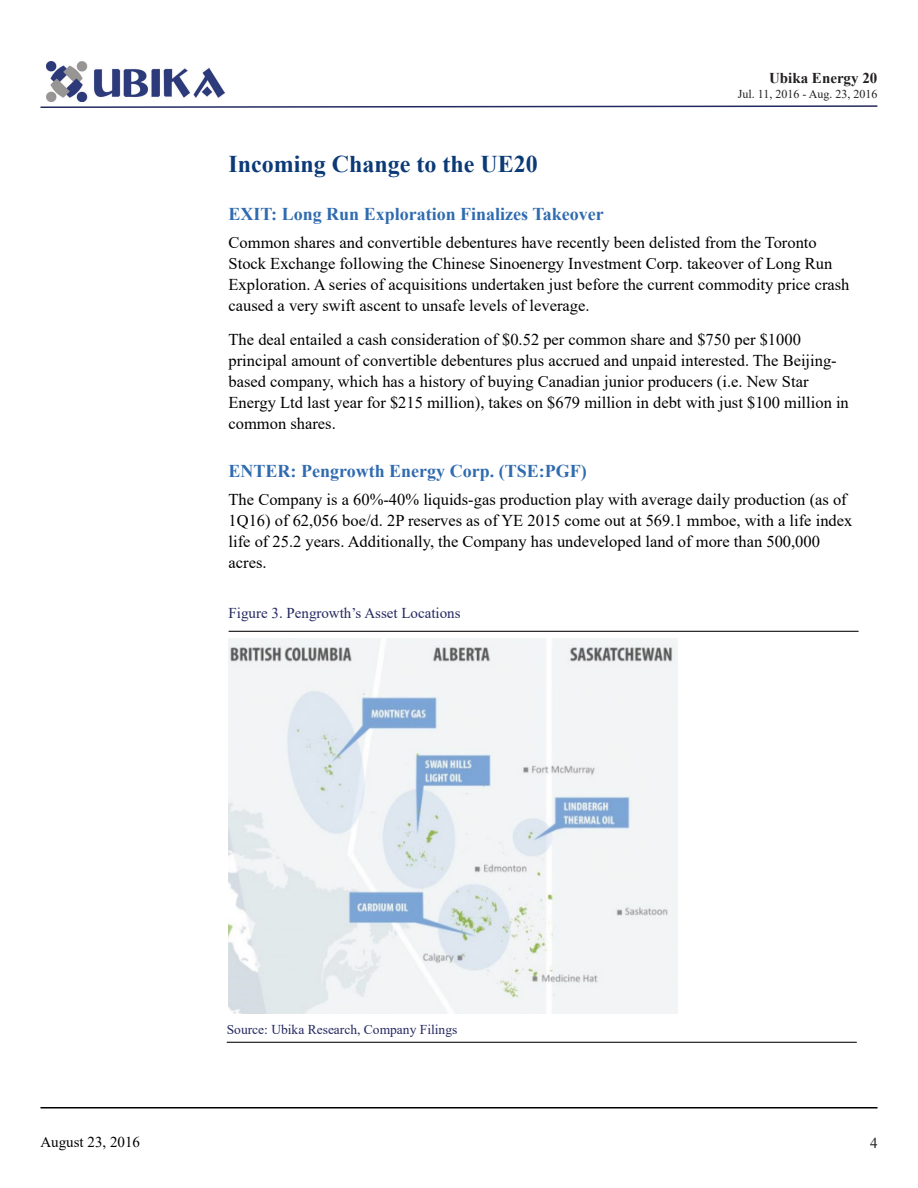
<style>
.page{position:relative;width:918px;height:1188px;background:#fff}
.page>*{position:absolute;margin:0;border:0;box-sizing:border-box;transform-origin:0 0}
.Heading_1{font:700 24px "Times New Roman";color:#0b3a76}
.Heading_2{font:700 18px "Times New Roman";color:#306baf}
.Body_text{font:16.5px/21px "Times New Roman";color:#000}
.Body_text-2{font:15px "Times New Roman";color:#242860}
.t1{font:700 15px "Times New Roman";color:#231f20}
.t2{font:15px "Times New Roman";color:#000}
.t3{font:15px "Times New Roman";color:#231f20}
.Body_text-3{font:13.5px "Times New Roman";color:#242860}
.t4{font:12px "Times New Roman";color:#231f20}
</style>
<div class="page">
<img style="left:47px;top:61px;width:178px;height:41px">
<svg style="left:40px;top:105px;width:838px;height:3px"></svg>
<hr style="left:40px;top:1107px;width:838px;height:1px;background:#000">
<hr style="left:229px;top:631px;width:630px;height:1px;background:#000">
<hr style="left:227px;top:1042px;width:630px;height:1px;background:#000">
<img style="left:229px;top:638px;width:449px;height:376px">
<p class="t1" style="left:769px;top:68px;width:110px">Ubika Energy 20</p>
<p class="t4" style="left:738px;top:85px;width:141px">Jul. 11, 2016 - Aug. 23, 2016</p>
<p class="Heading_1" style="left:229px;top:146px;width:311px">Incoming Change to the UE20</p>
<p class="Heading_2" style="left:229px;top:201px;width:377px">EXIT: Long Run Exploration Finalizes Takeover</p>
<p class="Body_text" style="left:229px;top:231px;width:622px">Common shares and convertible debentures have recently been delisted from the Toronto Stock Exchange following the Chinese Sinoenergy Investment Corp. takeover of Long Run Exploration. A series of acquisitions undertaken just before the current commodity price crash caused a very swift ascent to unsafe levels of leverage.</p>
<p class="Body_text" style="left:229px;top:328px;width:622px">The deal entailed a cash consideration of $0.52 per common share and $750 per $1000 principal amount of convertible debentures plus accrued and unpaid interested. The Beijing&shy;based company, which has a history of buying Canadian junior producers (i.e. New Star Energy Ltd last year for $215 million), takes on $679 million in debt with just $100 million in common shares.</p>
<p class="Heading_2" style="left:229px;top:458px;width:360px">ENTER: Pengrowth Energy Corp. (TSE:PGF)</p>
<p class="Body_text" style="left:229px;top:488px;width:625px">The Company is a 60%-40% liquids-gas production play with average daily production (as of 1Q16) of 62,056 boe/d. 2P reserves as of YE 2015 come out at 569.1 mmboe, with a life index life of 25.2 years. Additionally, the Company has undeveloped land of more than 500,000 acres.</p>
<p class="Body_text-2" style="left:229px;top:602px;width:234px">Figure 3. Pengrowth’s Asset Locations</p>
<p class="Body_text-3" style="left:227px;top:1020px;width:232px">Source: Ubika Research, Company Filings</p>
<p class="t2" style="left:40px;top:1132px;width:101px">August 23, 2016</p>
<p class="t3" style="left:870px;top:1132px;width:9px">4</p>
</div>
